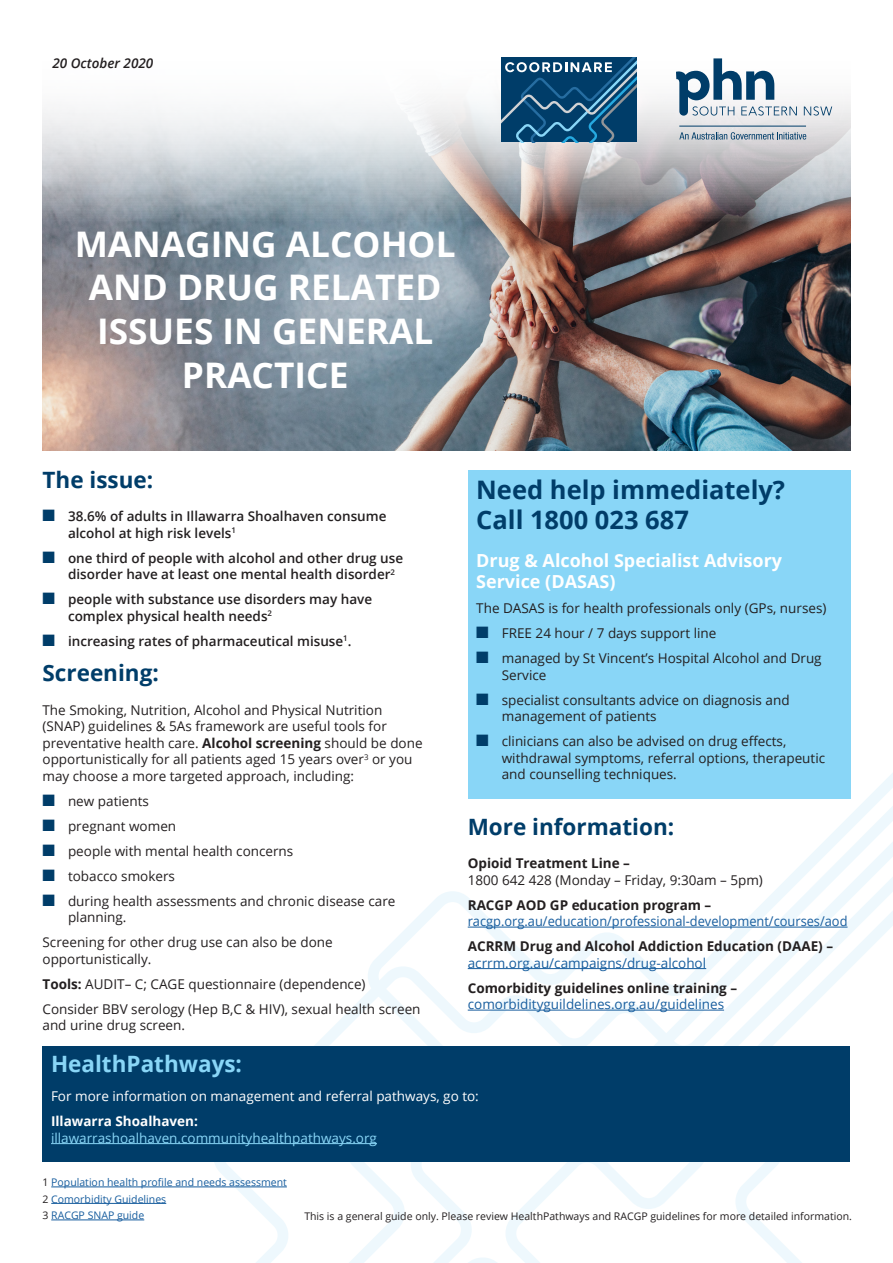
<style>
.page{position:relative;width:893px;height:1263px;background:#fff}
.page>*{position:absolute;margin:0;border:0;box-sizing:border-box;transform-origin:0 0}
.Heading{font:700 35.25px/43.7px "Open Sans";color:#fff;text-align:center}
.sub_heading{font:700 25.5px/30.6px "Open Sans";color:#003d69}
.sub_heading-2{font:700 22.5px "Open Sans";color:#003d69}
.sub_heading-3{font:700 22.5px "Open Sans";color:#89d6f7}
.Sub_2{font:700 18px/21px "Open Sans";color:#fff}
.body{font:13.5px/16.5px "Open Sans";color:#231f20}
.t1{font:600 13.5px/16.5px "Open Sans";color:#231f20}
.body-2{font:13.5px/16.5px "Open Sans";color:#175d9e;scale:.95 1}
.body-3{font:700 13.5px/16.5px "Open Sans";color:#231f20}
.body-4{font:13.5px/16.5px "Open Sans";color:#175d9e}
.body-5{font:13.5px/16.5px "Open Sans";color:#89d6f7}
.body-6{font:13.5px "Open Sans";color:#fff}
.body-7{font:italic 600 13.5px "Open Sans";color:#231f20}
.body-8{font:10.5px "Open Sans";color:#231f20}
.body-9{font:10.5px/16.5px "Open Sans";color:#175d9e}
.s1{color:#003d69}
.s2{font-weight:700}
.s3{font-weight:700;color:#231f20}
.s4{font-weight:400;color:#175d9e}
.s5{font-weight:700;color:#fff}
.s6{color:#231f20}
</style>
<div class="page">
<img style="left:43px;top:57px;width:807px;height:394px">
<svg style="left:804px;top:106px;width:28px;height:10px"></svg>
<svg style="left:676px;top:58px;width:121px;height:58px"></svg>
<svg style="left:679px;top:132px;width:127px;height:8px"></svg>
<hr style="left:679px;top:126px;width:127px;height:1px;background:#003d69">
<svg style="left:501px;top:58px;width:136px;height:84px;background:#1c567e"></svg>
<svg style="left:212px;top:757px;width:639px;height:506px"></svg>
<svg style="left:406px;top:770px;width:487px;height:493px"></svg>
<div style="left:468px;top:470px;width:382px;height:329px;background:#89d6f7"></div>
<hr style="left:468px;top:927px;width:379px;height:1px;background:#175d9e">
<hr style="left:468px;top:968px;width:238px;height:1px;background:#175d9e">
<hr style="left:468px;top:1010px;width:256px;height:1px;background:#175d9e">
<hr style="left:51px;top:1186px;width:236px;height:1px;background:#175d9e">
<hr style="left:51px;top:1203px;width:115px;height:1px;background:#175d9e">
<hr style="left:51px;top:1219px;width:93px;height:1px;background:#175d9e">
<div style="left:43px;top:1046px;width:807px;height:115px;background:#003d69"></div>
<hr style="left:51px;top:1143px;width:326px;height:1px;background:#89d6f7">
<p class="body-7" style="left:52px;top:54px;width:102px">20 October 2020</p>
<p class="Heading" style="left:75px;top:221px;width:382px">MANAGING ALCOHOL<br>AND DRUG RELATED<br>ISSUES IN GENERAL<br>PRACTICE</p>
<p class="sub_heading-2" style="left:43px;top:464px;width:112px">The issue:</p>
<p class="t1" style="left:68px;top:508px;width:320px;text-indent:-26px"><span class="s1">■</span> 38.6% of adults in Illawarra Shoalhaven consume alcohol at high risk levels<sup>1</sup></p>
<p class="t1" style="left:68px;top:549px;width:337px;text-indent:-26px"><span class="s1">■</span> one third of people with alcohol and other drug use disorder have at least one mental health disorder<sup>2</sup></p>
<p class="t1" style="left:68px;top:591px;width:306px;text-indent:-26px"><span class="s1">■</span> people with substance use disorders may have complex physical health needs<sup>2</sup></p>
<p class="t1" style="left:43px;top:632px;width:310px"><span class="s1">■</span> increasing rates of pharmaceutical misuse<sup>1</sup>.</p>
<p class="sub_heading-2" style="left:43px;top:657px;width:118px">Screening:</p>
<p class="body" style="left:43px;top:701px;width:382px">The Smoking, Nutrition, Alcohol and Physical Nutrition (SNAP) guidelines &amp; 5As framework are useful tools for preventative health care. <span class="s2">Alcohol screening</span> should be done opportunistically for all patients aged 15 years over<sup>3</sup> or you may choose a more targeted approach, including:</p>
<p class="body" style="left:43px;top:792px;width:108px"><span class="s1">■</span> new patients</p>
<p class="body" style="left:43px;top:817px;width:135px"><span class="s1">■</span> pregnant women</p>
<p class="body" style="left:43px;top:842px;width:252px"><span class="s1">■</span> people with mental health concerns</p>
<p class="body" style="left:43px;top:867px;width:134px"><span class="s1">■</span> tobacco smokers</p>
<p class="body" style="left:68px;top:892px;width:329px;text-indent:-26px"><span class="s1">■</span> during health assessments and chronic disease care planning.</p>
<p class="body" style="left:43px;top:934px;width:292px">Screening for other drug use can also be done opportunistically.</p>
<p class="body" style="left:43px;top:975px;width:325px"><span class="s2">Tools:</span> AUDIT– C; CAGE questionnaire (dependence)</p>
<p class="body" style="left:43px;top:1000px;width:379px">Consider BBV serology (Hep B,C &amp; HIV), sexual health screen and urine drug screen.</p>
<p class="sub_heading" style="left:476px;top:473px;width:310px">Need help immediately?<br>Call 1800 023 687</p>
<p class="Sub_2" style="left:476px;top:550px;width:307px">Drug &amp; Alcohol Specialist Advisory<br>Service (DASAS)</p>
<p class="body" style="left:476px;top:600px;width:352px">The DASAS is for health professionals only (GPs, nurses)</p>
<p class="body" style="left:476px;top:625px;width:242px"><span class="s1">■</span> FREE 24 hour / 7 days support line</p>
<p class="body" style="left:502px;top:650px;width:321px;text-indent:-26px"><span class="s1">■</span> managed by St Vincent’s Hospital Alcohol and Drug<br>Service</p>
<p class="body" style="left:502px;top:691px;width:289px;text-indent:-26px"><span class="s1">■</span> specialist consultants advice on diagnosis and management of patients</p>
<p class="body" style="left:502px;top:733px;width:325px;text-indent:-26px"><span class="s1">■</span> clinicians can also be advised on drug effects, withdrawal symptoms, referral options, therapeutic and counselling techniques.</p>
<p class="sub_heading-2" style="left:468px;top:810px;width:208px">More information:</p>
<p class="body" style="left:468px;top:854px;width:297px"><span class="s2">Opioid Treatment Line –<br></span>1800 642 428 (Monday – Friday, 9:30am – 5pm)</p>
<p class="body-2" style="left:468px;top:896px;width:401px"><span class="s3">RACGP AOD GP education program – </span>racgp.org.au/education/professional-development/courses/aod</p>
<p class="body-3" style="left:468px;top:937px;width:367px">ACRRM Drug and Alcohol Addiction Education (DAAE) – <span class="s4">acrrm.org.au/campaigns/drug-alcohol</span></p>
<p class="body-4" style="left:468px;top:979px;width:271px"><span class="s3">Comorbidity guidelines online training – </span>comorbidityguildelines.org.au/guidelines</p>
<p class="sub_heading-3" style="left:51px;top:1048px;width:193px">HealthPathways:</p>
<p class="body-6" style="left:51px;top:1087px;width:429px">For more information on management and referral pathways, go to:</p>
<p class="body-5" style="left:51px;top:1112px;width:327px"><span class="s5">Illawarra Shoalhaven: </span>illawarrashoalhaven.communityhealthpathways.org</p>
<p class="body-9" style="left:43px;top:1174px;width:246px"><span class="s6">1</span> Population health profile and needs assessment<br><span class="s6">2</span> Comorbidity Guidelines<br><span class="s6">3</span> RACGP SNAP guide</p>
<p class="body-8" style="left:304px;top:1208px;width:549px">This is a general guide only. Please review HealthPathways and RACGP guidelines for more detailed information.</p>
</div>
